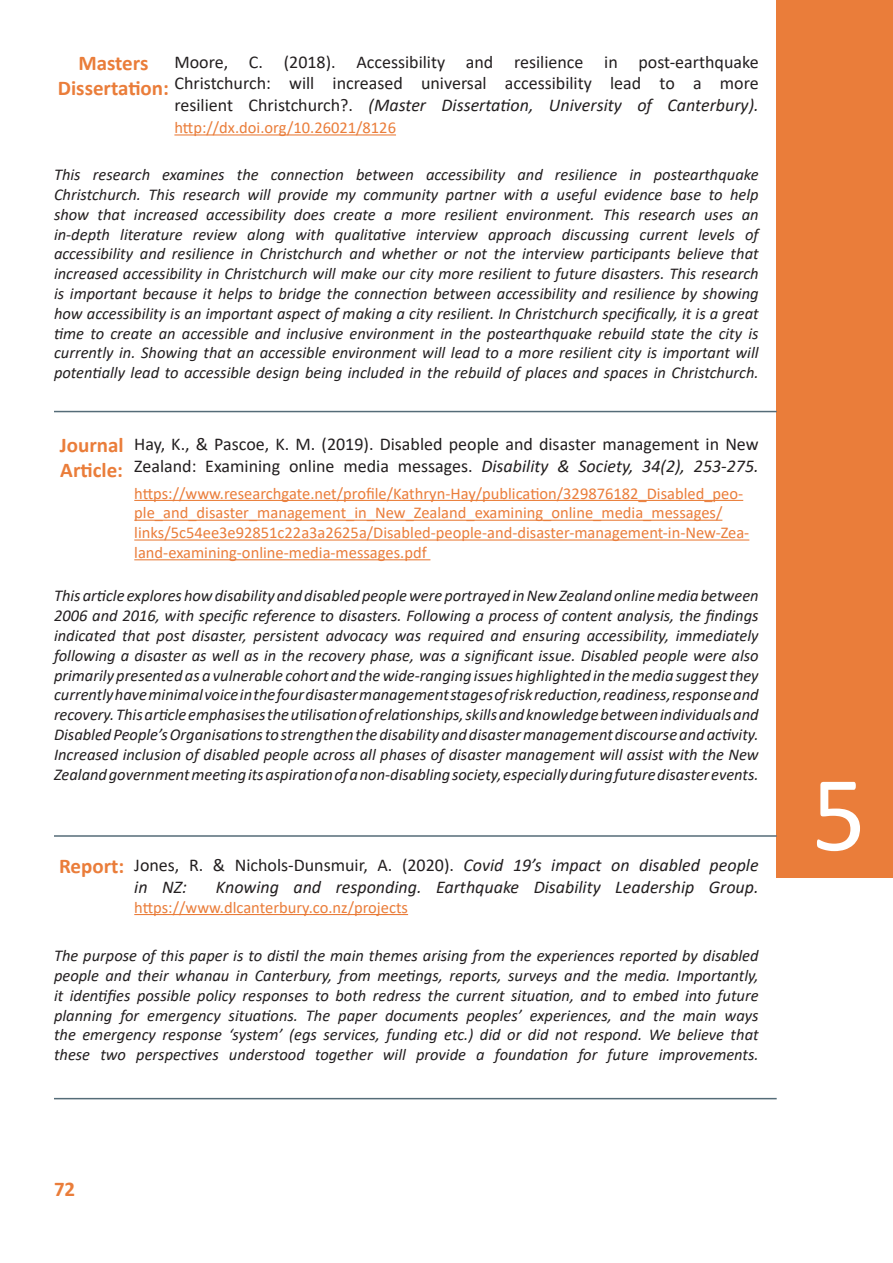
<style>
.page{position:relative;width:893px;height:1263px;background:#fff}
.page>*{position:absolute;margin:0;border:0;box-sizing:border-box;transform-origin:0 0}
.t1{font:108px "Calibri";color:#fff}
.Bold_Orange_Text{font:700 21px/25.2px "Calibri";color:#ea7d3a;text-align:center}
.Justified_Title_Text{font:18px/21.6px "Calibri";color:#231f20;text-align:justify}
.Justified_Title_Text-2{font:italic 18px/21.6px "Calibri";color:#231f20}
.Main_Body_11px{font:italic 16.5px/19.8px "Calibri";color:#231f20;text-align:justify}
.Weblink_Orange_ULine{font:16.5px/19.8px "Calibri";color:#ea7d3a}
.s1{font-style:italic}
.s2{font-style:normal}
</style>
<div class="page">
<div style="left:777px;top:0;width:116px;height:878px;background:#ea7d3a"></div>
<hr style="left:174px;top:134px;width:222px;height:1px;background:#ea7d3a">
<hr style="left:54px;top:411px;width:723px;height:1px;background:#556c78">
<hr style="left:134px;top:500px;width:609px;height:1px;background:#ea7d3a">
<hr style="left:134px;top:520px;width:588px;height:1px;background:#ea7d3a">
<hr style="left:134px;top:539px;width:615px;height:1px;background:#ea7d3a">
<hr style="left:134px;top:559px;width:296px;height:1px;background:#ea7d3a">
<hr style="left:54px;top:835px;width:723px;height:2px;background:#556c78">
<hr style="left:134px;top:914px;width:274px;height:1px;background:#ea7d3a">
<hr style="left:54px;top:1098px;width:723px;height:1px;background:#556c78">
<p class="Bold_Orange_Text" style="left:58px;top:50px;width:113px">Masters<br>Dissertation:</p>
<p class="Justified_Title_Text" style="left:174px;top:50px;width:586px">Moore, C. (2018). Accessibility and resilience in post-earthquake Christchurch: will increased universal accessibility lead to a more resilient Christchurch?. <span class="s1">(Master Dissertation, University of Canterbury).</span></p>
<p class="Weblink_Orange_ULine" style="left:174px;top:117px;width:223px">http://dx.doi.org/10.26021/8126</p>
<p class="Main_Body_11px" style="left:54px;top:164px;width:706px">This research examines the connection between accessibility and resilience in postearthquake Christchurch. This research will provide my community partner with a useful evidence base to help show that increased accessibility does create a more resilient environment. This research uses an in-depth literature review along with qualitative interview approach discussing current levels of accessibility and resilience in Christchurch and whether or not the interview participants believe that increased accessibility in Christchurch will make our city more resilient to future disasters. This research is important because it helps to bridge the connection between accessibility and resilience by showing how accessibility is an important aspect of making a city resilient. In Christchurch specifically, it is a great time to create an accessible and inclusive environment in the postearthquake rebuild state the city is currently in. Showing that an accessible environment will lead to a more resilient city is important will potentially lead to accessible design being included in the rebuild of places and spaces in Christchurch.</p>
<p class="Bold_Orange_Text" style="left:60px;top:432px;width:65px;text-align:left">Journal<br>Article:</p>
<p class="Justified_Title_Text" style="left:134px;top:433px;width:626px">Hay, K., &amp; Pascoe, K. M. (2019). Disabled people and disaster management in New<br>Zealand: Examining online media messages. <span class="s1">Disability &amp; Society, 34(2), 253-275.</span></p>
<p class="Weblink_Orange_ULine" style="left:134px;top:483px;width:617px">https://www.researchgate.net/profile/Kathryn-Hay/publication/329876182_Disabled_peo&shy;ple_and_disaster_management_in_New_Zealand_examining_online_media_messages/ links/5c54ee3e92851c22a3a2625a/Disabled-people-and-disaster-management-in-New-Zea&shy;land-examining-online-media-messages.pdf</p>
<p class="Main_Body_11px" style="left:54px;top:585px;width:706px">This article explores how disability and disabled people were portrayed in New Zealand online media between 2006 and 2016, with specific reference to disasters. Following a process of content analysis, the findings indicated that post disaster, persistent advocacy was required and ensuring accessibility, immediately following a disaster as well as in the recovery phase, was a significant issue. Disabled people were also primarily presented as a vulnerable cohort and the wide-ranging issues highlighted in the media suggest they currently have minimal voice in the four disaster management stages of risk reduction, readiness, response and recovery. This article emphasises the utilisation of relationships, skills and knowledge between individuals and Disabled People’s Organisations to strengthen the disability and disaster management discourse and activity.<br>Increased inclusion of disabled people across all phases of disaster management will assist with the New Zealand government meeting its aspiration of a non-disabling society, especially during future disaster events.</p>
<p class="Bold_Orange_Text" style="left:59px;top:853px;width:67px">Report:</p>
<p class="Justified_Title_Text-2" style="left:134px;top:853px;width:626px"><span class="s2">Jones, R. &amp; Nichols-Dunsmuir, A. (2020).</span> Covid 19’s impact on disabled people in NZ:</p>
<p class="Justified_Title_Text-2" style="left:216px;top:875px;width:544px">Knowing and responding. Earthquake Disability Leadership Group.</p>
<p class="Weblink_Orange_ULine" style="left:134px;top:897px;width:275px">https://www.dlcanterbury.co.nz/projects</p>
<p class="Main_Body_11px" style="left:54px;top:945px;width:706px">The purpose of this paper is to distil the main themes arising from the experiences reported by disabled people and their whanau in Canterbury, from meetings, reports, surveys and the media. Importantly, it identifies possible policy responses to both redress the current situation, and to embed into future planning for emergency situations. The paper documents peoples’ experiences, and the main ways the emergency response ‘system’ (egs services, funding etc.) did or did not respond. We believe that these two perspectives understood together will provide a foundation for future improvements.</p>
<p class="Bold_Orange_Text" style="left:54px;top:1176px;width:23px">72</p>
<h1 class="t1" style="left:812px;top:739px;width:56px">5</h1>
</div>
